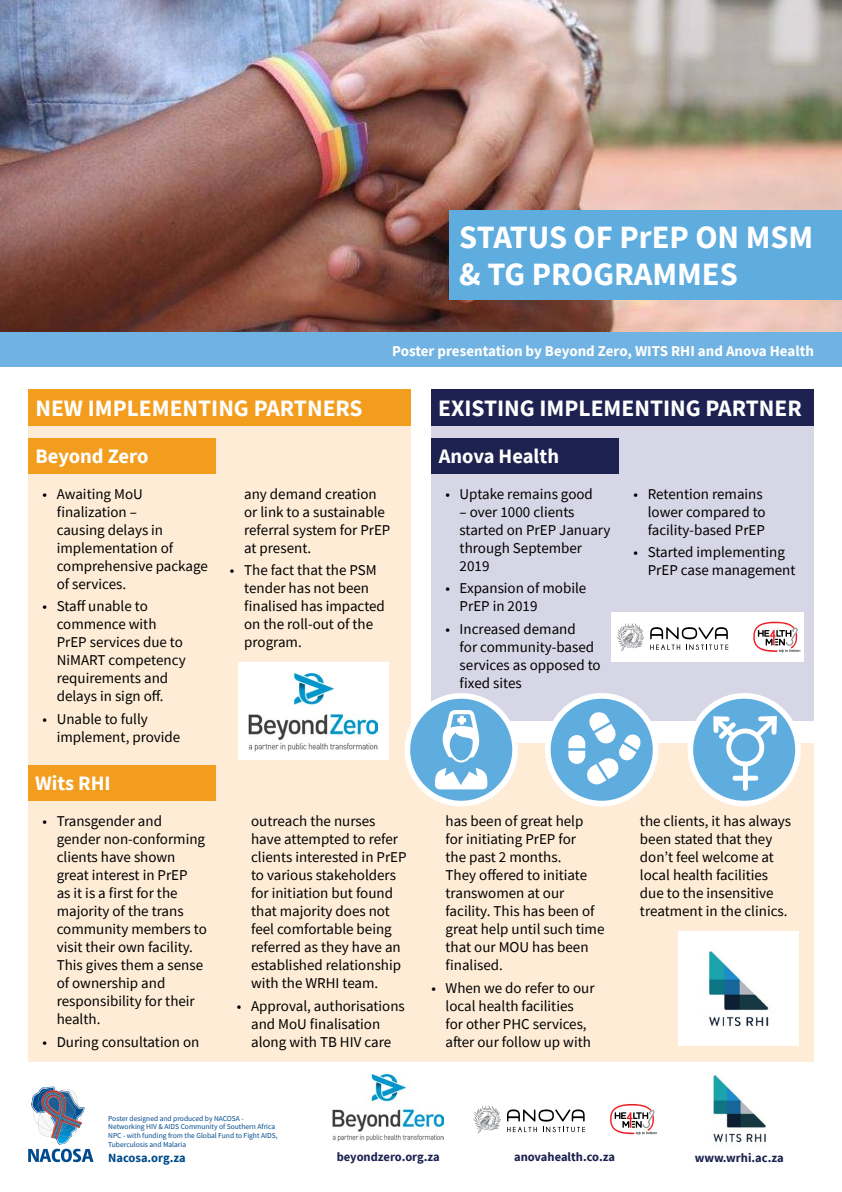
<style>
.page{position:relative;width:842px;height:1192px;background:#fff}
.page>*{position:absolute;margin:0;border:0;box-sizing:border-box;transform-origin:0 0}
.t1{font:700 32.5px/37px "Source Sans Pro";color:#fff}
.t2{font:700 23.5px "Source Sans Pro";color:#fff}
.t3{font:700 20.5px "Source Sans Pro";color:#fff}
.t4{font:15px/18px "Source Sans Pro";color:#000}
.t5{font:700 15px "Source Sans Pro";color:#fff}
.t6{font:700 12.5px "Source Sans Pro";color:#1d2251}
.t7{font:700 12.5px "Source Sans Pro";color:#004b8d}
.t8{font:7.5px/8.7px "Source Sans Pro";color:#004b8d}
</style>
<div class="page">
<div style="left:28px;top:743px;width:785px;height:319px;background:#feecd7"></div>
<img style="left:0;top:0;width:842px;height:333px">
<div style="left:449px;top:210px;width:393px;height:89px;background:#5facdf"></div>
<div style="left:0;top:333px;width:842px;height:34px;background:#70b3e2"></div>
<div style="left:28px;top:426px;width:382px;height:392px;background:#feecd7"></div>
<div style="left:431px;top:426px;width:382px;height:295px;background:#d7d6e6"></div>
<div style="left:28px;top:389px;width:382px;height:37px;background:#f39d1f"></div>
<div style="left:431px;top:389px;width:383px;height:37px;background:#1d2251"></div>
<div style="left:28px;top:438px;width:188px;height:36px;background:#f39d1f"></div>
<div style="left:432px;top:438px;width:187px;height:36px;background:#1d2251"></div>
<div style="left:28px;top:765px;width:187px;height:35px;background:#f39d1f"></div>
<div style="left:611px;top:613px;width:193px;height:49px;background:#fff"></div>
<svg style="left:753px;top:622px;width:47px;height:31px"></svg>
<svg style="left:616px;top:623px;width:112px;height:28px"></svg>
<svg style="left:610px;top:1104px;width:47px;height:31px"></svg>
<svg style="left:473px;top:1105px;width:112px;height:29px"></svg>
<div style="left:238px;top:662px;width:150px;height:98px;background:#fff"></div>
<img style="left:248px;top:673px;width:129px;height:78px">
<img style="left:333px;top:1075px;width:110px;height:66px">
<img style="left:678px;top:932px;width:120px;height:113px">
<img style="left:712px;top:1075px;width:54px;height:68px">
<svg style="left:690px;top:696px;width:108px;height:108px;background:#77b8e3"></svg>
<svg style="left:713px;top:716px;width:64px;height:75px;background:#88c1e7"></svg>
<div style="left:687px;top:693px;width:114px;height:113px;border:6px solid #fff;border-radius:50%"></div>
<svg style="left:548px;top:696px;width:107px;height:108px;background:#77b8e3"></svg>
<svg style="left:568px;top:712px;width:73px;height:72px;background:#94c7e9"></svg>
<div style="left:545px;top:693px;width:113px;height:113px;border:6px solid #fff;border-radius:50%"></div>
<svg style="left:407px;top:696px;width:108px;height:108px;background:#74b7e3"></svg>
<svg style="left:435px;top:710px;width:52px;height:79px;background:#9fcdeb"></svg>
<div style="left:404px;top:693px;width:114px;height:113px;border:6px solid #fff;border-radius:50%"></div>
<svg style="left:28px;top:1087px;width:66px;height:75px"></svg>
<img style="left:42px;top:1091px;width:40px;height:48px">
<h1 class="t1" style="left:459px;top:219px;width:356px">STATUS OF PrEP ON MSM &amp; TG PROGRAMMES</h1>
<p class="t5" style="left:392px;top:340px;width:423px">Poster presentation by Beyond Zero, WITS RHI and Anova Health</p>
<h2 class="t2" style="left:35px;top:392px;width:329px">NEW IMPLEMENTING PARTNERS</h2>
<h2 class="t2" style="left:438px;top:392px;width:365px">EXISTING IMPLEMENTING PARTNER</h2>
<h3 class="t3" style="left:35px;top:442px;width:115px">Beyond Zero</h3>
<h3 class="t3" style="left:439px;top:442px;width:122px">Anova Health</h3>
<p class="t4" style="left:57px;top:485px;width:153px;text-indent:-14px">• Awaiting MoU finalization –<br>causing delays in implementation of comprehensive package of services.</p>
<p class="t4" style="left:57px;top:597px;width:130px;text-indent:-14px">• Staff unable to commence with<br>PrEP services due to<br>NiMART competency requirements and delays in sign off.</p>
<p class="t4" style="left:57px;top:709px;width:125px;text-indent:-14px">• Unable to fully implement, provide</p>
<h3 class="t3" style="left:35px;top:769px;width:77px">Wits RHI</h3>
<p class="t4" style="left:57px;top:812px;width:152px;text-indent:-14px">• Transgender and gender non-conforming clients have shown great interest in PrEP<br>as it is a first for the majority of the trans community members to visit their own facility.<br>This gives them a sense of ownership and responsibility for their health.</p>
<p class="t4" style="left:43px;top:1033px;width:158px">• During consultation on</p>
<p class="t4" style="left:244px;top:485px;width:148px">any demand creation or link to a sustainable referral system for PrEP at present.</p>
<p class="t4" style="left:244px;top:561px;width:142px;text-indent:-14px">• The fact that the PSM tender has not been finalised has impacted on the roll-out of the program.</p>
<p class="t4" style="left:251px;top:812px;width:157px">outreach the nurses have attempted to refer clients interested in PrEP to various stakeholders for initiation but found that majority does not feel comfortable being referred as they have an established relationship with the WRHI team.</p>
<p class="t4" style="left:251px;top:997px;width:155px;text-indent:-14px">• Approval, authorisations and MoU finalisation along with TB HIV care</p>
<p class="t4" style="left:445px;top:485px;width:149px">• Uptake remains good</p>
<p class="t4" style="left:460px;top:503px;width:152px">– over 1000 clients started on PrEP January through September<br>2019</p>
<p class="t4" style="left:460px;top:579px;width:128px;text-indent:-14px">• Expansion of mobile<br>PrEP in 2019</p>
<p class="t4" style="left:460px;top:619px;width:143px;text-indent:-14px">• Increased demand<br>for community-based services as opposed to fixed sites</p>
<p class="t4" style="left:445px;top:812px;width:160px">has been of great help for initiating PrEP for<br>the past 2 months.<br>They offered to initiate transwomen at our facility. This has been of great help until such time that our MOU has been finalised.</p>
<p class="t4" style="left:445px;top:979px;width:151px;text-indent:-14px">• When we do refer to our local health facilities for other PHC services, after our follow up with</p>
<p class="t4" style="left:648px;top:485px;width:119px;text-indent:-14px">• Retention remains lower compared to facility-based PrEP</p>
<p class="t4" style="left:648px;top:543px;width:149px;text-indent:-14px">• Started implementing<br>PrEP case management</p>
<p class="t4" style="left:640px;top:812px;width:153px">the clients, it has always been stated that they don’t feel welcome at local health facilities due to the insensitive treatment in the clinics.</p>
<p class="t8" style="left:108px;top:1114px;width:171px">Poster designed and produced by NACOSA - Networking HIV &amp; AIDS Community of Southern Africa NPC - with funding from the Global Fund to Fight AIDS, Tuberculosis and Malaria</p>
<p class="t7" style="left:108px;top:1150px;width:79px">Nacosa.org.za</p>
<p class="t6" style="left:337px;top:1149px;width:104px">beyondzero.org.za</p>
<p class="t6" style="left:514px;top:1149px;width:102px">anovahealth.co.za</p>
<p class="t6" style="left:695px;top:1150px;width:90px">www.wrhi.ac.za</p>
</div>
